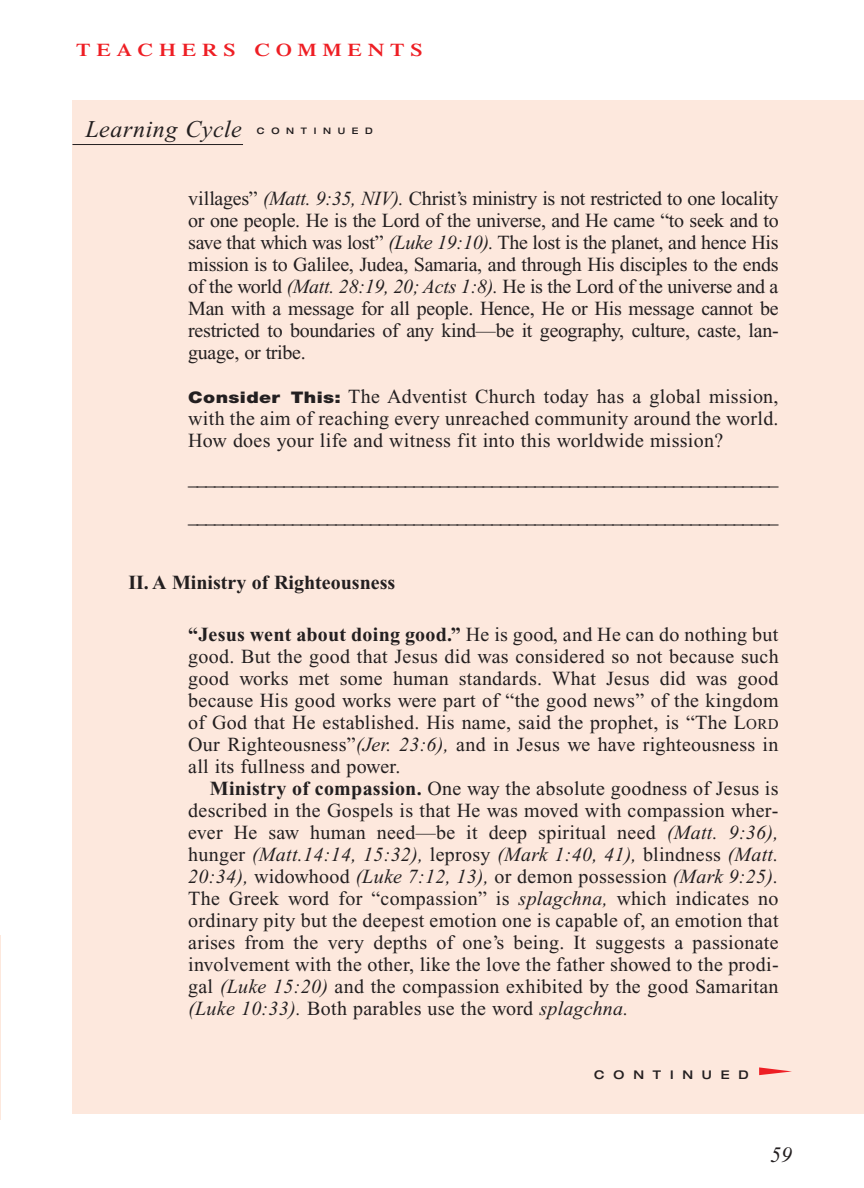
<style>
.page{position:relative;width:864px;height:1188px;background:#fff}
.page>*{position:absolute;margin:0;border:0;box-sizing:border-box;transform-origin:0 0}
.t1{font:italic 24px "Times New Roman";letter-spacing:.025em;color:#231f20}
.t2{font:italic 22px "Times New Roman";color:#231f20}
.t3{font:20px/22px "Times New Roman";letter-spacing:.015em;color:#231f20;text-align:justify}
.t4{font:700 20px "Times New Roman";color:#231f20}
.t5{font:600 18px "Times";letter-spacing:.265em;color:#ee1e24;scale:1.2 1}
.t6{font:500 expanded 12px "Helvetica Neue";letter-spacing:.74em;color:#231f20}
.t7{font:500 expanded 9px "Helvetica Neue";letter-spacing:.74em;color:#231f20}
.s1{font-style:italic}
.s2{font-family:"Helvetica Neue";font-weight:900;font-size:16px}
.s3{font-weight:700}
.s4{font-size:15px}
</style>
<div class="page">
<div style="left:73px;top:100px;width:791px;height:1013px;background:#fde8dd"></div>
<svg style="left:759px;top:1067px;width:33px;height:8px"></svg>
<hr style="left:72px;top:144px;width:171px;height:1px;background:#231f20">
<hr style="left:0;top:935px;width:1px;height:185px;background:#fde8dd">
<p class="t5" style="left:76px;top:44px;width:290px">TEACHERS COMMENTS</p>
<p class="t1" style="left:85px;top:120px;width:158px">Learning Cycle</p>
<p class="t7" style="left:257px;top:128px;width:117px">CONTINUED</p>
<p class="t3" style="left:188px;top:189px;width:592px">villages” <span class="s1">(Matt. 9:35, NIV).</span> Christ’s ministry is not restricted to one locality or one people. He is the Lord of the universe, and He came “to seek and to save that which was lost” <span class="s1">(Luke 19:10).</span> The lost is the planet, and hence His mission is to Galilee, Judea, Samaria, and through His disciples to the ends of the world <span class="s1">(Matt. 28:19, 20; Acts 1:8).</span> He is the Lord of the universe and a Man with a message for all people. Hence, He or His message cannot be restricted to boundaries of any kind—be it geography, culture, caste, lan&shy;guage, or tribe.</p>
<p class="t3" style="left:188px;top:387px;width:592px"><span class="s2">Consider This:</span> The Adventist Church today has a global mission, with the aim of reaching every unreached community around the world.<br>How does your life and witness fit into this worldwide mission?</p>
<p class="t3" style="left:188px;top:461px;width:592px;line-height:38px">____________________________________________________________________ ____________________________________________________________________</p>
<p class="t4" style="left:128px;top:576px;width:268px">II. A Ministry of Righteousness</p>
<p class="t3" style="left:188px;top:625px;width:592px"><span class="s3">“Jesus went about doing good.”</span> He is good, and He can do nothing but good. But the good that Jesus did was considered so not because such good works met some human standards. What Jesus did was good because His good works were part of “the good news” of the kingdom of God that He established. His name, said the prophet, is “The L<span class="s4">ORD </span>Our Righteousness”<span class="s1">(Jer. 23:6),</span> and in Jesus we have righteousness in all its fullness and power.</p>
<p class="t3" style="left:188px;top:779px;width:592px;text-indent:22px"><span class="s3">Ministry of compassion.</span> One way the absolute goodness of Jesus is described in the Gospels is that He was moved with compassion wher&shy;ever He saw human need—be it deep spiritual need <span class="s1">(Matt. 9:36), </span>hunger <span class="s1">(Matt.14:14, 15:32),</span> leprosy <span class="s1">(Mark 1:40, 41),</span> blindness <span class="s1">(Matt.<br>20:34),</span> widowhood <span class="s1">(Luke 7:12, 13),</span> or demon possession <span class="s1">(Mark 9:25).<br></span>The Greek word for “compassion” is <span class="s1">splagchna,</span> which indicates no ordinary pity but the deepest emotion one is capable of, an emotion that arises from the very depths of one’s being. It suggests a passionate involvement with the other, like the love the father showed to the prodi&shy;gal <span class="s1">(Luke 15:20)</span> and the compassion exhibited by the good Samaritan <span class="s1">(Luke 10:33).</span> Both parables use the word <span class="s1">splagchna.</span></p>
<p class="t6" style="left:594px;top:1070px;width:156px">CONTINUED</p>
<p class="t2" style="left:770px;top:1146px;width:23px">59</p>
</div>
